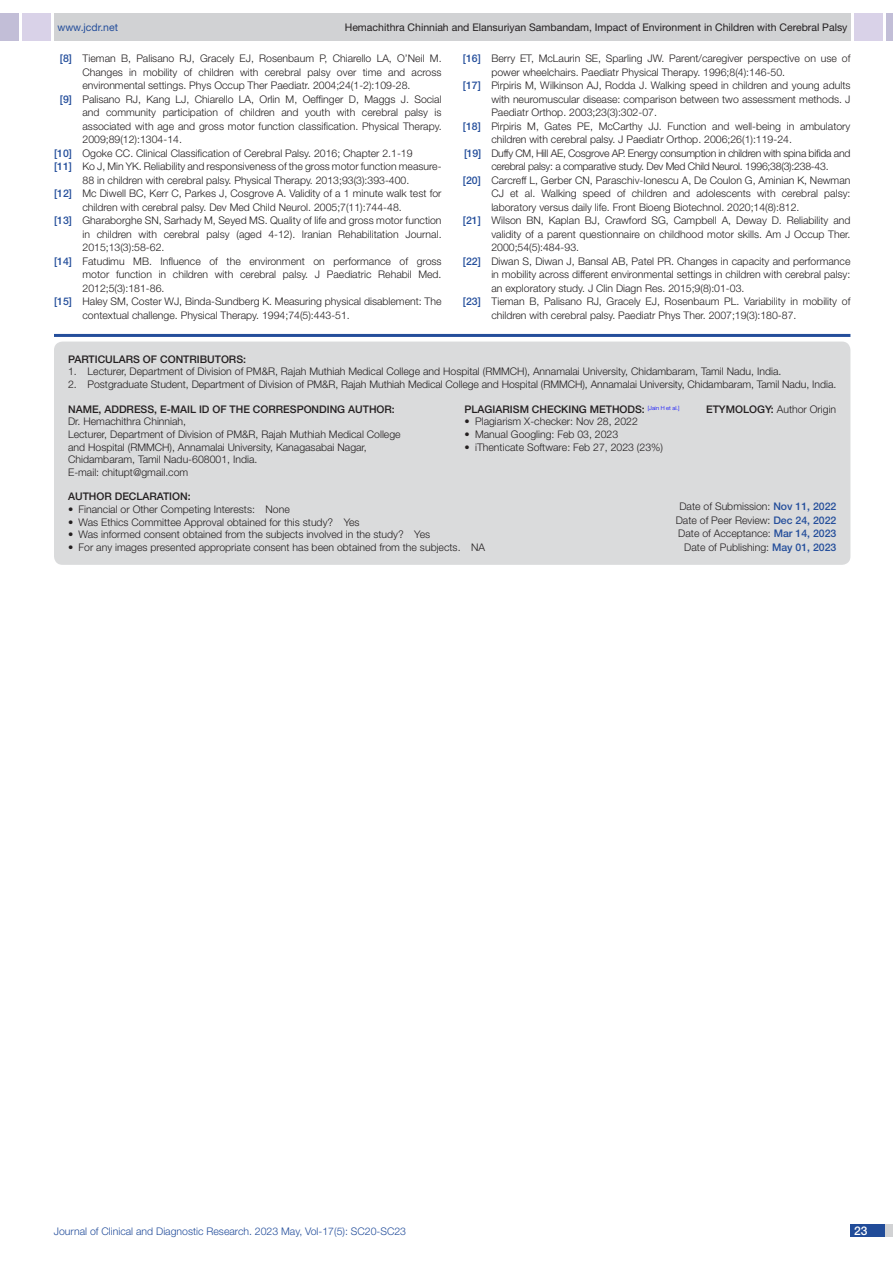
<style>
.page{position:relative;width:893px;height:1263px;background:#fff}
.page>*{position:absolute;margin:0;border:0;box-sizing:border-box;transform-origin:0 0}
.t1{font:500 12px "Helvetica Neue";color:#fff}
.Partic_Contri_Txt{font:300 10.5px/12.6px "Helvetica Neue";color:#231f20}
.Partic_Contri_Txt-2{font:300 10.5px "Helvetica Neue";letter-spacing:-.025em;color:#231f20}
.Partic_Contri_Head{font:500 10.5px "Helvetica Neue";color:#231f20}
.tb_txt{font:300 10.5px "Helvetica Neue";color:#231f20}
.t2{font:10.5px "Helvetica Neue";color:#231f20}
.t3{font:300 10.5px "Helvetica Neue";color:#244e9b}
.Partic_Contri_Head-2{font:300 10.5px "Helvetica Neue";color:#231f20}
.t4{font:10.5px "Helvetica Neue";color:#244e9b}
.Partic_Contri_Head-3{font:300 5.7px "Helvetica Neue";color:#00f}
.s1{font-weight:500;color:#244e9b}
.s2{font-weight:500;font-size:10.5px;color:#231f20}
.s3{font-weight:500}
</style>
<div class="page">
<div style="left:54px;top:13px;width:796px;height:28px;background:#d1d2d4"></div>
<div style="left:0;top:13px;width:19px;height:28px;background:#c2bed7"></div>
<div style="left:22px;top:13px;width:29px;height:28px;background:#d9d2e8"></div>
<div style="left:886px;top:13px;width:7px;height:28px;background:#c2bed7"></div>
<div style="left:854px;top:13px;width:29px;height:28px;background:#d9d2e8"></div>
<div style="left:850px;top:1224px;width:43px;height:13px;background:#d1d2d4"></div>
<div style="left:850px;top:1224px;width:35px;height:13px;background:#214c99"></div>
<hr style="left:54px;top:334px;width:796px;height:3px;background:#244e9b">
<div style="left:54px;top:342px;width:796px;height:223px;background:#dadbdc;border-radius:9px"></div>
<p class="t4" style="left:57px;top:21px;width:62px">www.jcdr.net</p>
<p class="t2" style="left:345px;top:21px;width:504px">Hemachithra Chinniah and Elansuriyan Sambandam, Impact of Environment in Children with Cerebral Palsy</p>
<p class="Partic_Contri_Txt" style="left:60px;top:52px;width:383px"><span class="s1">[8]</span> Tieman B, Palisano RJ, Gracely EJ, Rosenbaum P, Chiarello LA, O’Neil M.</p>
<p class="Partic_Contri_Txt" style="left:82px;top:66px;width:361px">Changes in mobility of children with cerebral palsy over time and across</p>
<p class="Partic_Contri_Txt" style="left:82px;top:79px;width:329px">environmental settings. Phys Occup Ther Paediatr. 2004;24(1-2):109-28.</p>
<p class="Partic_Contri_Txt" style="left:60px;top:93px;width:383px"><span class="s1">[9]</span> Palisano RJ, Kang LJ, Chiarello LA, Orlin M, Oeffinger D, Maggs J. Social</p>
<p class="Partic_Contri_Txt" style="left:82px;top:106px;width:361px">and community participation of children and youth with cerebral palsy is</p>
<p class="Partic_Contri_Txt" style="left:82px;top:120px;width:361px">associated with age and gross motor function classification. Physical Therapy.</p>
<p class="Partic_Contri_Txt" style="left:82px;top:133px;width:101px">2009;89(12):1304-14.</p>
<p class="Partic_Contri_Txt" style="left:54px;top:147px;width:360px"><span class="s1">[10]</span> Ogoke CC. Clinical Classification of Cerebral Palsy. 2016; Chapter 2.1-19</p>
<p class="Partic_Contri_Txt" style="left:54px;top:160px;width:389px"><span class="s1">[11]</span> Ko J, Min YK. Reliability and responsiveness of the gross motor function measure-</p>
<p class="Partic_Contri_Txt" style="left:82px;top:174px;width:328px">88 in children with cerebral palsy. Physical Therapy. 2013;93(3):393-400.</p>
<p class="Partic_Contri_Txt" style="left:54px;top:187px;width:389px"><span class="s1">[12]</span> Mc Diwell BC, Kerr C, Parkes J, Cosgrove A. Validity of a 1 minute walk test for</p>
<p class="Partic_Contri_Txt" style="left:82px;top:201px;width:321px">children with cerebral palsy. Dev Med Child Neurol. 2005;7(11):744-48.</p>
<p class="Partic_Contri_Txt" style="left:54px;top:214px;width:389px"><span class="s1">[13]</span> Gharaborghe SN, Sarhady M, Seyed MS. Quality of life and gross motor function</p>
<p class="Partic_Contri_Txt" style="left:82px;top:228px;width:361px">in children with cerebral palsy (aged 4-12). Iranian Rehabilitation Journal.</p>
<p class="Partic_Contri_Txt" style="left:82px;top:241px;width:83px">2015;13(3):58-62.</p>
<p class="Partic_Contri_Txt" style="left:54px;top:255px;width:389px"><span class="s1">[14]</span> Fatudimu MB. Influence of the environment on performance of gross</p>
<p class="Partic_Contri_Txt" style="left:82px;top:268px;width:361px">motor function in children with cerebral palsy. J Paediatric Rehabil Med.</p>
<p class="Partic_Contri_Txt" style="left:82px;top:282px;width:83px">2012;5(3):181-86.</p>
<p class="Partic_Contri_Txt" style="left:54px;top:295px;width:389px"><span class="s1">[15]</span> Haley SM, Coster WJ, Binda-Sundberg K. Measuring physical disablement: The</p>
<p class="Partic_Contri_Txt" style="left:82px;top:309px;width:269px">contextual challenge. Physical Therapy. 1994;74(5):443-51.</p>
<p class="Partic_Contri_Txt" style="left:463px;top:52px;width:389px"><span class="s1">[16]</span> Berry ET, McLaurin SE, Sparling JW. Parent/caregiver perspective on use of</p>
<p class="Partic_Contri_Txt" style="left:491px;top:66px;width:295px">power wheelchairs. Paediatr Physical Therapy. 1996;8(4):146-50.</p>
<p class="Partic_Contri_Txt" style="left:463px;top:79px;width:389px"><span class="s1">[17]</span> Pirpiris M, Wilkinson AJ, Rodda J. Walking speed in children and young adults</p>
<p class="Partic_Contri_Txt" style="left:491px;top:93px;width:361px">with neuromuscular disease: comparison between two assessment methods. J</p>
<p class="Partic_Contri_Txt" style="left:491px;top:106px;width:167px">Paediatr Orthop. 2003;23(3):302-07.</p>
<p class="Partic_Contri_Txt" style="left:463px;top:120px;width:389px"><span class="s1">[18]</span> Pirpiris M, Gates PE, McCarthy JJ. Function and well-being in ambulatory</p>
<p class="Partic_Contri_Txt" style="left:491px;top:133px;width:302px">children with cerebral palsy. J Paediatr Orthop. 2006;26(1):119-24.</p>
<p class="Partic_Contri_Txt-2" style="left:464px;top:147px;width:388px"><span class="s1">[19]</span> Duffy CM, Hill AE, Cosgrove AP. Energy consumption in children with spina bifida and</p>
<p class="Partic_Contri_Txt-2" style="left:491px;top:160px;width:339px">cerebral palsy: a comparative study. Dev Med Child Neurol. 1996;38(3):238-43.</p>
<p class="Partic_Contri_Txt" style="left:463px;top:174px;width:389px"><span class="s1">[20]</span> Carcreff L, Gerber CN, Paraschiv-Ionescu A, De Coulon G, Aminian K, Newman</p>
<p class="Partic_Contri_Txt" style="left:491px;top:187px;width:361px">CJ et al. Walking speed of children and adolescents with cerebral palsy:</p>
<p class="Partic_Contri_Txt" style="left:491px;top:201px;width:310px">laboratory versus daily life. Front Bioeng Biotechnol. 2020;14(8):812.</p>
<p class="Partic_Contri_Txt" style="left:463px;top:214px;width:389px"><span class="s1">[21]</span> Wilson BN, Kaplan BJ, Crawford SG, Campbell A, Deway D. Reliability and</p>
<p class="Partic_Contri_Txt" style="left:491px;top:228px;width:361px">validity of a parent questionnaire on childhood motor skills. Am J Occup Ther.</p>
<p class="Partic_Contri_Txt" style="left:491px;top:241px;width:89px">2000;54(5):484-93.</p>
<p class="Partic_Contri_Txt" style="left:463px;top:255px;width:389px"><span class="s1">[22]</span> Diwan S, Diwan J, Bansal AB, Patel PR. Changes in capacity and performance</p>
<p class="Partic_Contri_Txt" style="left:491px;top:268px;width:361px">in mobility across different environmental settings in children with cerebral palsy:</p>
<p class="Partic_Contri_Txt" style="left:491px;top:282px;width:255px">an exploratory study. J Clin Diagn Res. 2015;9(8):01-03.</p>
<p class="Partic_Contri_Txt" style="left:463px;top:295px;width:389px"><span class="s1">[23]</span> Tieman B, Palisano RJ, Gracely EJ, Rosenbaum PL. Variability in mobility of</p>
<p class="Partic_Contri_Txt" style="left:491px;top:309px;width:307px">children with cerebral palsy. Paediatr Phys Ther. 2007;19(3):180-87.</p>
<p class="Partic_Contri_Head" style="left:68px;top:353px;width:14px">PARTICULAR</p>
<p class="Partic_Contri_Head" style="left:133px;top:353px;width:50px">S OF CONTRIBUT</p>
<p class="Partic_Contri_Head" style="left:221px;top:353px;width:27px">ORS:</p>
<p class="Partic_Contri_Txt" style="left:68px;top:365px;width:715px">1. Lecturer, Department of Division of PM&amp;R, Rajah Muthiah Medical College and Hospital (RMMCH), Annamalai University, Chidambaram, Tamil Nadu, India.</p>
<p class="Partic_Contri_Txt" style="left:68px;top:378px;width:770px">2. Postgraduate Student, Department of Division of PM&amp;R, Rajah Muthiah Medical College and Hospital (RMMCH), Annamalai University, Chidambaram, Tamil Nadu, India.</p>
<p class="Partic_Contri_Head" style="left:465px;top:403px;width:34px">PLAGIARI</p>
<p class="Partic_Contri_Head" style="left:513px;top:403px;width:86px">SM CHECKING MET</p>
<p class="Partic_Contri_Head-3" style="left:612px;top:404px;width:69px"><span class="s2">HODS:</span> [Jain H et al.]</p>
<p class="tb_txt" style="left:465px;top:415px;width:175px">• Plagiarism X-checker: Nov 28, 2022</p>
<p class="tb_txt" style="left:465px;top:428px;width:155px">• Manual Googling: Feb 03, 2023</p>
<p class="tb_txt" style="left:465px;top:440px;width:200px">• iThenticate Software: Feb 27, 2023 (23%)</p>
<p class="Partic_Contri_Head" style="left:68px;top:403px;width:9px">NAME</p>
<p class="Partic_Contri_Head" style="left:99px;top:403px;width:15px">, ADDRE</p>
<p class="Partic_Contri_Head" style="left:141px;top:403px;width:38px">SS, E-MAIL</p>
<p class="Partic_Contri_Head" style="left:199px;top:403px;width:78px">ID OF THE CORRE</p>
<p class="Partic_Contri_Head" style="left:290px;top:403px;width:29px">SPONDIN</p>
<p class="Partic_Contri_Head" style="left:337px;top:403px;width:19px">G AUT</p>
<p class="Partic_Contri_Head" style="left:369px;top:403px;width:27px">HOR:</p>
<p class="Partic_Contri_Head-2" style="left:706px;top:403px;width:132px"><span class="s3">ETYMOLOGY:</span> Author Origin</p>
<p class="Partic_Contri_Txt" style="left:68px;top:415px;width:120px">Dr. Hemachithra Chinniah,</p>
<p class="Partic_Contri_Txt" style="left:68px;top:428px;width:334px">Lecturer, Department of Division of PM&amp;R, Rajah Muthiah Medical College and Hospital (RMMCH), Annamalai University, Kanagasabai Nagar,<br>Chidambaram, Tamil Nadu-608001, India.</p>
<p class="Partic_Contri_Txt" style="left:68px;top:466px;width:122px">E-mail: chitupt@gmail.com</p>
<p class="Partic_Contri_Txt" style="left:679px;top:500px;width:158px">Date of Submission: <span class="s1">NOV 11, 2022</span></p>
<p class="Partic_Contri_Txt" style="left:676px;top:513px;width:162px">Date of Peer Review: <span class="s1">DEC 24, 2022</span></p>
<p class="Partic_Contri_Txt" style="left:678px;top:527px;width:160px">Date of Acceptance: <span class="s1">MAR 14, 2023</span></p>
<p class="Partic_Contri_Txt" style="left:684px;top:540px;width:154px">Date of Publishing: <span class="s1">MAY 01, 2023</span></p>
<p class="Partic_Contri_Head" style="left:68px;top:490px;width:124px">AUTHO R DECLARATION:</p>
<p class="Partic_Contri_Txt" style="left:68px;top:503px;width:223px">• Financial or Other Competing Interests: None</p>
<p class="Partic_Contri_Txt" style="left:68px;top:515px;width:293px">• Was Ethics Committee Approval obtained for this study? Yes</p>
<p class="Partic_Contri_Txt" style="left:68px;top:528px;width:364px">• Was informed consent obtained from the subjects involved in the study? Yes</p>
<p class="Partic_Contri_Txt" style="left:68px;top:540px;width:418px">• For any images presented appropriate consent has been obtained from the subjects. NA</p>
<p class="t3" style="left:54px;top:1225px;width:354px">Journal of Clinical and Diagnostic Research. 2023 May, Vol-17(5): SC20-SC23</p>
<p class="t1" style="left:854px;top:1223px;width:15px">23</p>
</div>
